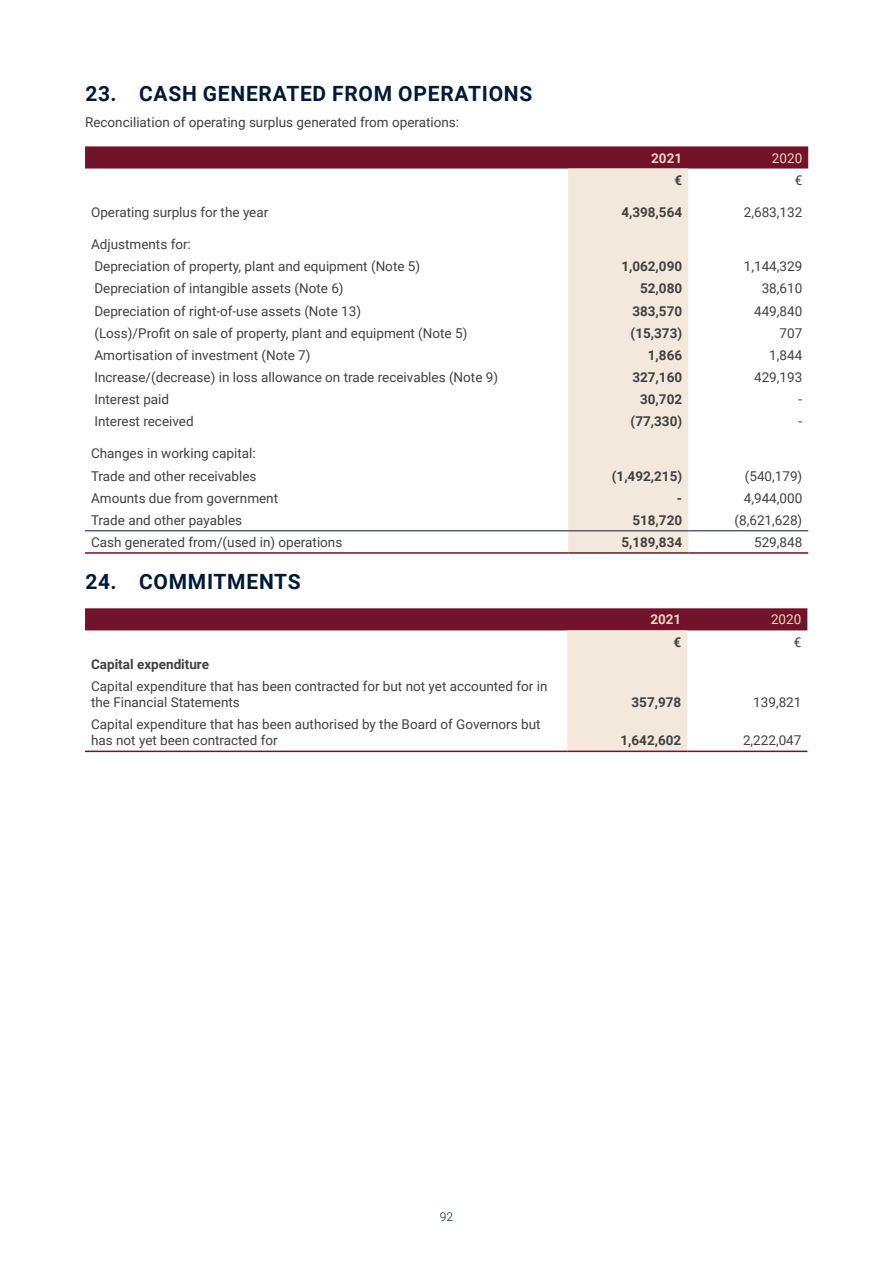
<style>
.page{position:relative;width:893px;height:1263px;background:#fff}
.page>*{position:absolute;margin:0;border:0;box-sizing:border-box;transform-origin:0 0}
.SUB-HEADING_1{font:700 21px "Roboto";letter-spacing:.035em;color:#001b37}
.BODY_TEXT{font:13.5px/16.2px "Roboto";color:#414042}
.t1{font:700 13.5px "Roboto";color:#414042}
.t2{font:700 13.5px "Roboto";color:#ebd5c0}
.t3{font:13.5px "Roboto";color:#ebd5c0}
.t4{font:300 12px "Roboto";color:#001b37}
</style>
<div class="page">
<svg style="left:85px;top:146px;width:723px;height:23px;background:#761c33"></svg>
<div style="left:568px;top:169px;width:120px;height:383px;background:#f3e8dc"></div>
<hr style="left:85px;top:530px;width:483px;height:1px;background:#001b37">
<hr style="left:568px;top:530px;width:120px;height:1px;background:#001b37">
<hr style="left:688px;top:530px;width:120px;height:1px;background:#001b37">
<hr style="left:85px;top:552px;width:483px;height:2px;background:#71132b">
<hr style="left:568px;top:552px;width:120px;height:2px;background:#71132b">
<hr style="left:688px;top:552px;width:120px;height:2px;background:#71132b">
<svg style="left:85px;top:608px;width:722px;height:143px"></svg>
<hr style="left:85px;top:751px;width:482px;height:1px;background:#71132b">
<hr style="left:567px;top:751px;width:120px;height:1px;background:#71132b">
<hr style="left:687px;top:751px;width:120px;height:1px;background:#71132b">
<h1 class="SUB-HEADING_1" style="left:85px;top:79px;width:448px">23. CASH GENERATED FROM OPERATIONS</h1>
<p class="BODY_TEXT" style="left:85px;top:114px;width:376px">Reconciliation of operating surplus generated from operations:</p>
<p class="t2" style="left:651px;top:148px;width:32px">2021</p>
<p class="t3" style="left:772px;top:148px;width:32px">2020</p>
<p class="t1" style="left:674px;top:170px;width:9px">€</p>
<p class="BODY_TEXT" style="left:795px;top:171px;width:9px">€</p>
<p class="BODY_TEXT" style="left:91px;top:203px;width:179px">Operating surplus for the year</p>
<p class="t1" style="left:621px;top:203px;width:62px">4,398,564</p>
<p class="BODY_TEXT" style="left:744px;top:203px;width:60px">2,683,132</p>
<p class="BODY_TEXT" style="left:91px;top:236px;width:101px">Adjustments for:</p>
<p class="BODY_TEXT" style="left:94px;top:258px;width:327px">Depreciation of property, plant and equipment (Note 5)</p>
<p class="t1" style="left:621px;top:257px;width:62px">1,062,090</p>
<p class="BODY_TEXT" style="left:744px;top:258px;width:60px">1,144,329</p>
<p class="BODY_TEXT" style="left:94px;top:280px;width:251px">Depreciation of intangible assets (Note 6)</p>
<p class="t1" style="left:640px;top:279px;width:44px">52,080</p>
<p class="BODY_TEXT" style="left:762px;top:280px;width:42px">38,610</p>
<p class="BODY_TEXT" style="left:94px;top:302px;width:268px">Depreciation of right-of-use assets (Note 13)</p>
<p class="t1" style="left:632px;top:301px;width:51px">383,570</p>
<p class="BODY_TEXT" style="left:754px;top:302px;width:50px">449,840</p>
<p class="BODY_TEXT" style="left:94px;top:324px;width:374px">(Loss)/Profit on sale of property, plant and equipment (Note 5)</p>
<p class="t1" style="left:631px;top:323px;width:53px">(15,373)</p>
<p class="BODY_TEXT" style="left:779px;top:324px;width:24px">707</p>
<p class="BODY_TEXT" style="left:94px;top:346px;width:218px">Amortisation of investment (Note 7)</p>
<p class="t1" style="left:648px;top:346px;width:36px">1,866</p>
<p class="BODY_TEXT" style="left:769px;top:346px;width:34px">1,844</p>
<p class="BODY_TEXT" style="left:94px;top:368px;width:405px">Increase/(decrease) in loss allowance on trade receivables (Note 9)</p>
<p class="t1" style="left:632px;top:368px;width:51px">327,160</p>
<p class="BODY_TEXT" style="left:754px;top:368px;width:50px">429,193</p>
<p class="BODY_TEXT" style="left:94px;top:391px;width:76px">Interest paid</p>
<p class="t1" style="left:640px;top:390px;width:44px">30,702</p>
<p class="BODY_TEXT" style="left:798px;top:391px;width:5px">-</p>
<p class="BODY_TEXT" style="left:94px;top:413px;width:101px">Interest received</p>
<p class="t1" style="left:631px;top:412px;width:53px">(77,330)</p>
<p class="BODY_TEXT" style="left:798px;top:413px;width:5px">-</p>
<p class="BODY_TEXT" style="left:91px;top:445px;width:166px">Changes in working capital:</p>
<p class="BODY_TEXT" style="left:91px;top:467px;width:167px">Trade and other receivables</p>
<p class="t1" style="left:612px;top:466px;width:72px">(1,492,215)</p>
<p class="BODY_TEXT" style="left:745px;top:467px;width:59px">(540,179)</p>
<p class="BODY_TEXT" style="left:91px;top:489px;width:189px">Amounts due from government</p>
<p class="t1" style="left:677px;top:488px;width:7px">-</p>
<p class="BODY_TEXT" style="left:744px;top:489px;width:60px">4,944,000</p>
<p class="BODY_TEXT" style="left:91px;top:511px;width:153px">Trade and other payables</p>
<p class="t1" style="left:632px;top:511px;width:51px">518,720</p>
<p class="BODY_TEXT" style="left:735px;top:511px;width:69px">(8,621,628)</p>
<p class="BODY_TEXT" style="left:91px;top:533px;width:253px">Cash generated from/(used in) operations</p>
<p class="t1" style="left:621px;top:533px;width:62px">5,189,834</p>
<p class="BODY_TEXT" style="left:754px;top:533px;width:50px">529,848</p>
<h1 class="SUB-HEADING_1" style="left:85px;top:567px;width:217px">24. COMMITMENTS</h1>
<p class="t2" style="left:650px;top:610px;width:32px">2021</p>
<p class="t3" style="left:771px;top:610px;width:32px">2020</p>
<p class="t1" style="left:674px;top:632px;width:9px">€</p>
<p class="BODY_TEXT" style="left:794px;top:633px;width:9px">€</p>
<p class="t1" style="left:91px;top:654px;width:120px">Capital expenditure</p>
<p class="BODY_TEXT" style="left:91px;top:677px;width:458px">Capital expenditure that has been contracted for but not yet accounted for in the Financial Statements</p>
<p class="t1" style="left:632px;top:693px;width:51px">357,978</p>
<p class="BODY_TEXT" style="left:753px;top:694px;width:50px">139,821</p>
<p class="BODY_TEXT" style="left:91px;top:716px;width:451px">Capital expenditure that has been authorised by the Board of Governors but has not yet been contracted for</p>
<p class="t1" style="left:620px;top:731px;width:62px">1,642,602</p>
<p class="BODY_TEXT" style="left:743px;top:732px;width:60px">2,222,047</p>
<p class="t4" style="left:440px;top:1208px;width:15px">92</p>
</div>
